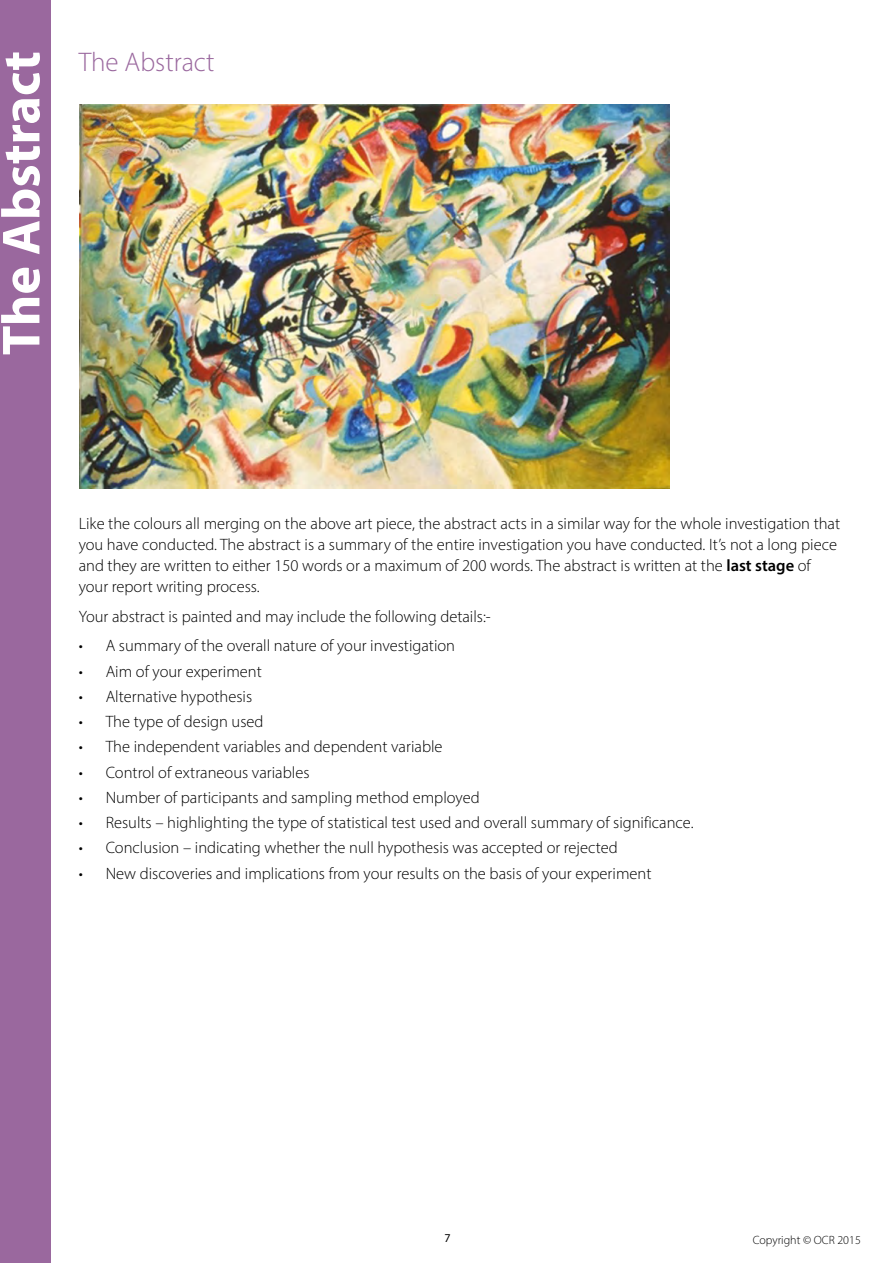
<style>
.page{position:relative;width:893px;height:1263px;background:#fff}
.page>*{position:absolute;margin:0;border:0;box-sizing:border-box;transform-origin:0 0}
.Left_heading_white{font:700 54px "Myriad Pro";color:#fff}
.t1{font:300 27px "Myriad Pro";color:#9a689e}
.Body_11pt{font:300 16.5px/21px "Myriad Pro";color:#000}
.t2{font:300 12px "Myriad Pro";color:#000}
.t3{font:12px "Myriad Pro";color:#000}
.s1{font-weight:600}
</style>
<div class="page">
<div style="left:0;top:0;width:51px;height:1263px;background:#9a689e"></div>
<img style="left:79px;top:105px;width:590px;height:383px">
<p class="Left_heading_white" style="left:-14px;top:355px;width:306px;rotate:-90deg">The Abstract</p>
<p class="t1" style="left:79px;top:46px;width:137px">The Abstract</p>
<p class="Body_11pt" style="left:79px;top:513px;width:763px">Like the colours all merging on the above art piece, the abstract acts in a similar way for the whole investigation that you have conducted. The abstract is a summary of the entire investigation you have conducted. It’s not a long piece and they are written to either 150 words or a maximum of 200 words. The abstract is written at the <span class="s1">last stage</span> of your report writing process.</p>
<p class="Body_11pt" style="left:79px;top:606px;width:414px">Your abstract is painted and may include the following details:-</p>
<p class="Body_11pt" style="left:79px;top:635px;width:378px">• A summary of the overall nature of your investigation</p>
<p class="Body_11pt" style="left:79px;top:660px;width:185px">• Aim of your experiment</p>
<p class="Body_11pt" style="left:79px;top:686px;width:175px">• Alternative hypothesis</p>
<p class="Body_11pt" style="left:79px;top:711px;width:186px">• The type of design used</p>
<p class="Body_11pt" style="left:79px;top:736px;width:365px">• The independent variables and dependent variable</p>
<p class="Body_11pt" style="left:79px;top:761px;width:232px">• Control of extraneous variables</p>
<p class="Body_11pt" style="left:79px;top:787px;width:402px">• Number of participants and sampling method employed</p>
<p class="Body_11pt" style="left:79px;top:812px;width:616px">• Results – highlighting the type of statistical test used and overall summary of significance.</p>
<p class="Body_11pt" style="left:79px;top:837px;width:540px">• Conclusion – indicating whether the null hypothesis was accepted or rejected</p>
<p class="Body_11pt" style="left:79px;top:862px;width:574px">• New discoveries and implications from your results on the basis of your experiment</p>
<p class="t3" style="left:444px;top:1231px;width:8px">7</p>
<p class="t2" style="left:753px;top:1233px;width:110px">Copyright © OCR 2015</p>
</div>
